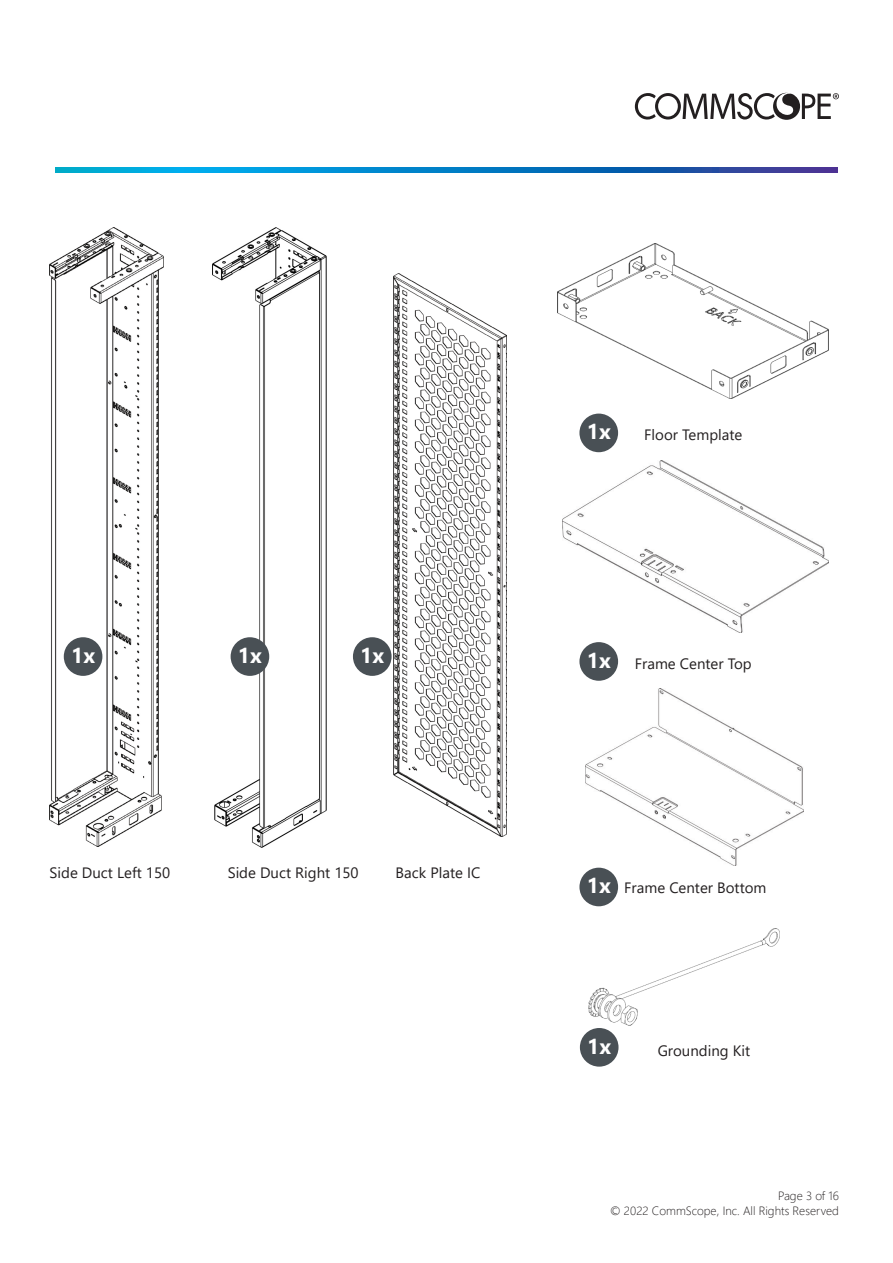
<style>
.page{position:relative;width:893px;height:1263px;background:#fff}
.page>*{position:absolute;margin:0;border:0;box-sizing:border-box;transform-origin:0 0}
.t1{font:700 21.3px "Segoe UI";color:#fff}
._1__Heading{font:15px "Segoe UI";color:#231f20}
.t2{font:300 12px/14.4px "Segoe UI";color:#231f20;text-align:right}
</style>
<div class="page">
<svg style="left:55px;top:168px;width:783px;height:5px;background:#0b7bc2"></svg>
<svg style="left:635px;top:93px;width:204px;height:27px"></svg>
<img style="left:50px;top:227px;width:114px;height:619px">
<img style="left:212px;top:227px;width:114px;height:620px">
<img style="left:394px;top:273px;width:112px;height:563px">
<img style="left:558px;top:243px;width:271px;height:156px">
<img style="left:562px;top:460px;width:267px;height:173px">
<img style="left:586px;top:689px;width:218px;height:177px">
<div style="left:64px;top:637px;width:38px;height:39px;background:#495055;border-radius:50%"></div>
<div style="left:231px;top:637px;width:38px;height:39px;background:#495055;border-radius:50%"></div>
<div style="left:353px;top:637px;width:39px;height:39px;background:#495055;border-radius:50%"></div>
<div style="left:579px;top:414px;width:39px;height:38px;background:#495055;border-radius:50%"></div>
<div style="left:579px;top:642px;width:39px;height:39px;background:#495055;border-radius:50%"></div>
<div style="left:579px;top:868px;width:39px;height:38px;background:#495055;border-radius:50%"></div>
<img style="left:588px;top:928px;width:192px;height:97px">
<div style="left:580px;top:1028px;width:38px;height:39px;background:#495055;border-radius:50%"></div>
<h1 class="t1" style="left:71px;top:635px;width:25px">1x</h1>
<h1 class="t1" style="left:238px;top:635px;width:25px">1x</h1>
<h1 class="t1" style="left:360px;top:635px;width:25px">1x</h1>
<p class="_1__Heading" style="left:50px;top:858px;width:122px">Side Duct Left 150</p>
<p class="_1__Heading" style="left:228px;top:858px;width:132px">Side Duct Right 150</p>
<p class="_1__Heading" style="left:396px;top:858px;width:86px">Back Plate IC</p>
<h1 class="t1" style="left:587px;top:412px;width:25px">1x</h1>
<p class="_1__Heading" style="left:644px;top:420px;width:100px">Floor Template</p>
<h1 class="t1" style="left:587px;top:640px;width:25px">1x</h1>
<p class="_1__Heading" style="left:635px;top:649px;width:118px">Frame Center Top</p>
<h1 class="t1" style="left:587px;top:866px;width:25px">1x</h1>
<p class="_1__Heading" style="left:624px;top:873px;width:144px">Frame Center Bottom</p>
<h1 class="t1" style="left:587px;top:1026px;width:25px">1x</h1>
<p class="_1__Heading" style="left:658px;top:1037px;width:94px">Grounding Kit</p>
<p class="t2" style="left:610px;top:1187px;width:230px">Page 3 of 16<br>© 2022 CommScope, Inc. All Rights Reserved</p>
</div>
